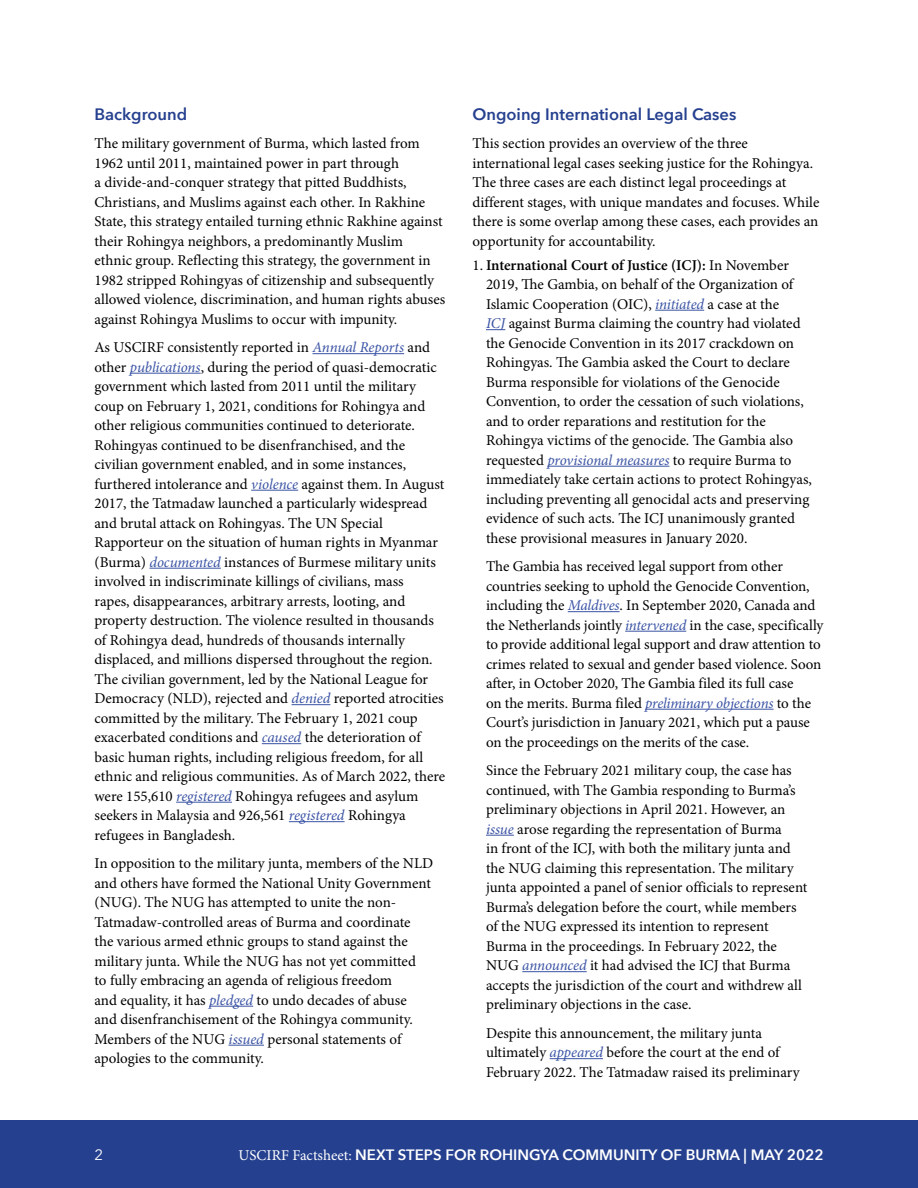
<style>
.page{position:relative;width:918px;height:1188px;background:#fff}
.page>*{position:absolute;margin:0;border:0;box-sizing:border-box;transform-origin:0 0}
.Subhead{font:600 16.5px "Avenir Next";color:#25408f}
.Body_no_indent{font:15px/19.5px "Minion Pro";color:#000}
.t1{font:600 15px "Avenir Next";color:#fff}
.t2{font:15px "Avenir Next";color:#fff}
.s1{font-style:italic;color:#3a53a4}
.s2{font-weight:600}
.s3{font-family:"Minion Pro";font-weight:400}
</style>
<div class="page">
<div style="left:0;top:1120px;width:918px;height:68px;background:#25408f"></div>
<hr style="left:312px;top:353px;width:92px;height:1px;background:#3a53a4">
<hr style="left:130px;top:373px;width:71px;height:1px;background:#3a53a4">
<hr style="left:251px;top:490px;width:47px;height:1px;background:#3a53a4">
<hr style="left:149px;top:568px;width:72px;height:1px;background:#3a53a4">
<hr style="left:292px;top:704px;width:38px;height:1px;background:#3a53a4">
<hr style="left:262px;top:743px;width:39px;height:1px;background:#3a53a4">
<hr style="left:176px;top:802px;width:56px;height:1px;background:#3a53a4">
<hr style="left:289px;top:821px;width:56px;height:1px;background:#3a53a4">
<hr style="left:209px;top:1006px;width:44px;height:1px;background:#3a53a4">
<hr style="left:229px;top:1045px;width:35px;height:1px;background:#3a53a4">
<hr style="left:655px;top:310px;width:49px;height:1px;background:#3a53a4">
<svg style="left:486px;top:329px;width:19px;height:1px"></svg>
<hr style="left:547px;top:466px;width:122px;height:1px;background:#3a53a4">
<hr style="left:568px;top:611px;width:52px;height:1px;background:#3a53a4">
<hr style="left:625px;top:631px;width:61px;height:1px;background:#3a53a4">
<hr style="left:645px;top:709px;width:129px;height:1px;background:#3a53a4">
<svg style="left:486px;top:835px;width:28px;height:1px"></svg>
<hr style="left:522px;top:971px;width:65px;height:1px;background:#3a53a4">
<hr style="left:550px;top:1058px;width:53px;height:1px;background:#3a53a4">
<p class="Subhead" style="left:94px;top:100px;width:94px">Background</p>
<p class="Body_no_indent" style="left:94px;top:134px;width:352px">The military government of Burma, which lasted from 1962 until 2011, maintained power in part through<br>a divide-and-conquer strategy that pitted Buddhists, Christians, and Muslims against each other. In Rakhine State, this strategy entailed turning ethnic Rakhine against their Rohingya neighbors, a predominantly Muslim<br>ethnic group. Reflecting this strategy, the government in 1982 stripped Rohingyas of citizenship and subsequently allowed violence, discrimination, and human rights abuses against Rohingya Muslims to occur with impunity.</p>
<p class="Body_no_indent" style="left:94px;top:338px;width:352px">As USCIRF consistently reported in <span class="s1">Annual Reports</span> and other <span class="s1">publications</span>, during the period of quasi-democratic government which lasted from 2011 until the military coup on February 1, 2021, conditions for Rohingya and other religious communities continued to deteriorate.<br>Rohingyas continued to be disenfranchised, and the civilian government enabled, and in some instances, furthered intolerance and <span class="s1">violence</span> against them. In August 2017, the Tatmadaw launched a particularly widespread and brutal attack on Rohingyas. The UN Special Rapporteur on the situation of human rights in Myanmar (Burma) <span class="s1">documented</span> instances of Burmese military units involved in indiscriminate killings of civilians, mass<br>rapes, disappearances, arbitrary arrests, looting, and property destruction. The violence resulted in thousands of Rohingya dead, hundreds of thousands internally displaced, and millions dispersed throughout the region.<br>The civilian government, led by the National League for Democracy (NLD), rejected and <span class="s1">denied</span> reported atrocities committed by the military. The February 1, 2021 coup exacerbated conditions and <span class="s1">caused</span> the deterioration of basic human rights, including religious freedom, for all ethnic and religious communities. As of March 2022, there were 155,610 <span class="s1">registered</span> Rohingya refugees and asylum seekers in Malaysia and 926,561 <span class="s1">registered</span> Rohingya refugees in Bangladesh.</p>
<p class="Body_no_indent" style="left:94px;top:854px;width:340px">In opposition to the military junta, members of the NLD and others have formed the National Unity Government (NUG). The NUG has attempted to unite the non-Tatmadaw-controlled areas of Burma and coordinate the various armed ethnic groups to stand against the military junta. While the NUG has not yet committed<br>to fully embracing an agenda of religious freedom<br>and equality, it has <span class="s1">pledged</span> to undo decades of abuse and disenfranchisement of the Rohingya community.<br>Members of the NUG <span class="s1">issued</span> personal statements of apologies to the community.</p>
<p class="Subhead" style="left:472px;top:100px;width:265px">Ongoing International Legal Cases</p>
<p class="Body_no_indent" style="left:472px;top:134px;width:348px">This section provides an overview of the three international legal cases seeking justice for the Rohingya.<br>The three cases are each distinct legal proceedings at different stages, with unique mandates and focuses. While there is some overlap among these cases, each provides an opportunity for accountability.</p>
<p class="Body_no_indent" style="left:486px;top:255px;width:327px;text-indent:-14px">1. <span class="s2">International Court of Justice (ICJ):</span> In November 2019, The Gambia, on behalf of the Organization of Islamic Cooperation (OIC), <span class="s1">initiated</span> a case at the<br><span class="s1">ICJ</span> against Burma claiming the country had violated the Genocide Convention in its 2017 crackdown on Rohingyas. The Gambia asked the Court to declare Burma responsible for violations of the Genocide Convention, to order the cessation of such violations, and to order reparations and restitution for the Rohingya victims of the genocide. The Gambia also requested <span class="s1">provisional measures</span> to require Burma to immediately take certain actions to protect Rohingyas, including preventing all genocidal acts and preserving evidence of such acts. The ICJ unanimously granted these provisional measures in January 2020.</p>
<p class="Body_no_indent" style="left:486px;top:557px;width:339px">The Gambia has received legal support from other countries seeking to uphold the Genocide Convention, including the <span class="s1">Maldives</span>. In September 2020, Canada and the Netherlands jointly <span class="s1">intervened</span> in the case, specifically to provide additional legal support and draw attention to crimes related to sexual and gender based violence. Soon after, in October 2020, The Gambia filed its full case<br>on the merits. Burma filed <span class="s1">preliminary objections</span> to the Court’s jurisdiction in January 2021, which put a pause on the proceedings on the merits of the case.</p>
<p class="Body_no_indent" style="left:486px;top:761px;width:323px">Since the February 2021 military coup, the case has continued, with The Gambia responding to Burma’s preliminary objections in April 2021. However, an <span class="s1">issue</span> arose regarding the representation of Burma<br>in front of the ICJ, with both the military junta and the NUG claiming this representation. The military junta appointed a panel of senior officials to represent Burma’s delegation before the court, while members of the NUG expressed its intention to represent Burma in the proceedings. In February 2022, the NUG <span class="s1">announced</span> it had advised the ICJ that Burma accepts the jurisdiction of the court and withdrew all preliminary objections in the case.</p>
<p class="Body_no_indent" style="left:486px;top:1023px;width:315px">Despite this announcement, the military junta ultimately <span class="s1">appeared</span> before the court at the end of<br>February 2022. The Tatmadaw raised its preliminary</p>
<p class="t2" style="left:94px;top:1142px;width:10px">2</p>
<p class="t1" style="left:239px;top:1142px;width:586px"><span class="s3">USCIRF Factsheet:</span> NEXT STEPS FOR ROHINGYA COMMUNITY OF BURMA | MAY 2022</p>
</div>
